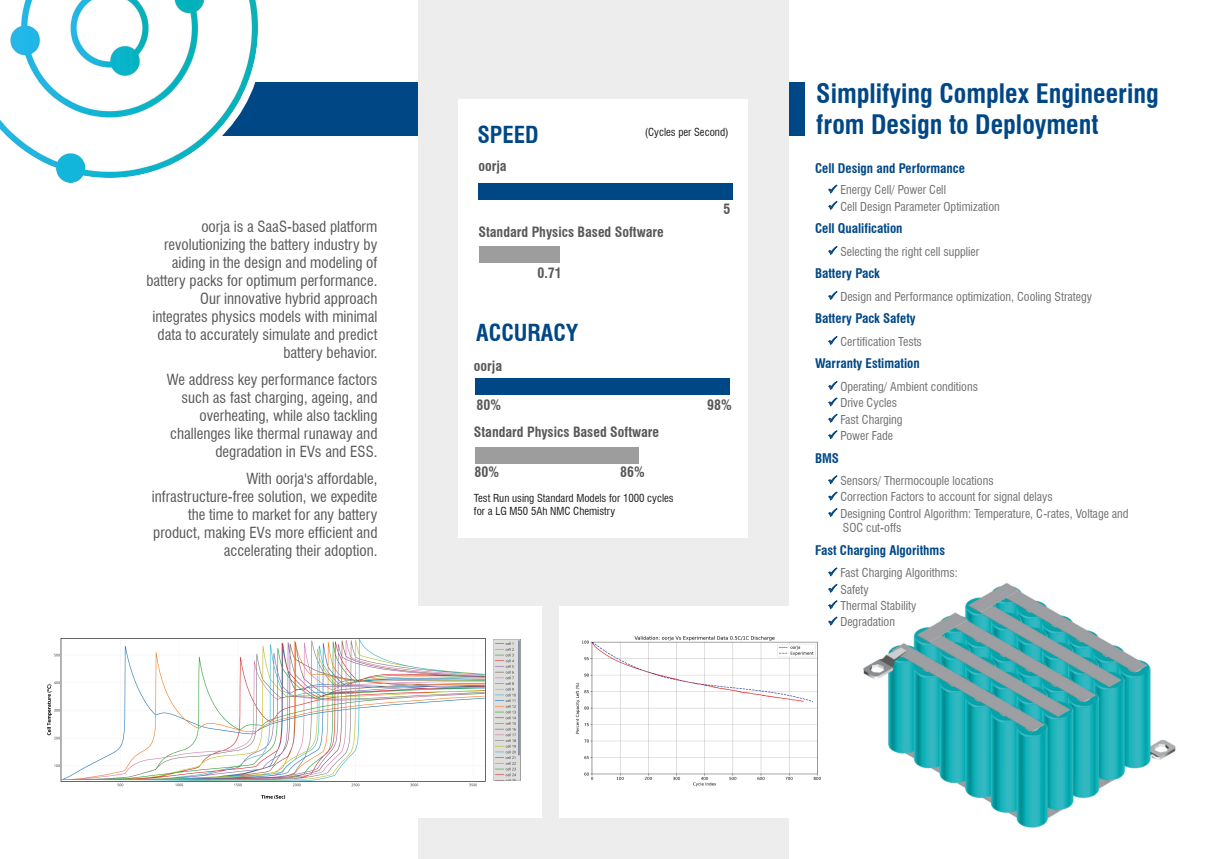
<style>
.page{position:relative;width:1208px;height:859px;background:#fff}
.page>*{position:absolute;margin:0;border:0;box-sizing:border-box;transform-origin:0 0}
.t1{font:700 condensed 26.2px/31.5px "Swiss 721 BT";color:#004786}
.t2{font:700 condensed 22.9px "Swiss 721 BT";color:#004786}
.t3{font:condensed 15px/18px "Swiss 721 BT";color:#575756;text-align:right}
.t4{font:700 condensed 13.9px "Swiss 721 BT";color:#575756}
.t5{font:700 condensed 13px "Swiss 721 BT";color:#004786}
.t6{font:condensed 12px/14.4px "Swiss 721 BT";color:#70706f}
.t7{font:condensed 10.8px/13px "Swiss 721 BT";color:#1d1d1b}
</style>
<div class="page">
<img style="left:863px;top:583px;width:313px;height:245px">
<div style="left:0;top:82px;width:804px;height:54px;background:#004786"></div>
<div style="left:418px;top:0;width:371px;height:859px;background:#ededed"></div>
<svg style="left:828px;top:184px;width:10px;height:26px"></svg>
<svg style="left:828px;top:246px;width:10px;height:9px"></svg>
<svg style="left:828px;top:291px;width:10px;height:9px"></svg>
<svg style="left:828px;top:336px;width:10px;height:9px"></svg>
<svg style="left:828px;top:381px;width:10px;height:59px"></svg>
<svg style="left:828px;top:475px;width:10px;height:42px"></svg>
<svg style="left:828px;top:567px;width:10px;height:59px"></svg>
<img style="left:0;top:0;width:258px;height:182px">
<div style="left:293px;top:606px;width:248px;height:211px;background:#fff"></div>
<img style="left:47px;top:638px;width:474px;height:161px">
<div style="left:458px;top:99px;width:290px;height:439px;background:#fff"></div>
<div style="left:478px;top:184px;width:254px;height:16px;background:#004786"></div>
<div style="left:479px;top:247px;width:80px;height:16px;background:#9d9d9d"></div>
<div style="left:475px;top:378px;width:254px;height:16px;background:#004786"></div>
<div style="left:475px;top:447px;width:164px;height:16px;background:#9d9d9d"></div>
<div style="left:559px;top:606px;width:264px;height:211px;background:#fff"></div>
<img style="left:575px;top:636px;width:246px;height:151px">
<p class="t3" style="left:146px;top:218px;width:233px">oorja is a SaaS-based platform revolutionizing the battery industry by aiding in the design and modeling of battery packs for optimum performance.<br>Our innovative hybrid approach integrates physics models with minimal data to accurately simulate and predict battery behavior.</p>
<p class="t3" style="left:167px;top:371px;width:212px">We address key performance factors such as fast charging, ageing, and overheating, while also tackling challenges like thermal runaway and degradation in EVs and ESS.</p>
<p class="t3" style="left:152px;top:470px;width:227px">With oorja's affordable, infrastructure-free solution, we expedite the time to market for any battery product, making EVs more efficient and accelerating their adoption.</p>
<h2 class="t2" style="left:477px;top:121px;width:63px">SPEED</h2>
<p class="t7" style="left:644px;top:125px;width:85px">(Cycles per Second)</p>
<p class="t4" style="left:478px;top:157px;width:30px">oorja</p>
<p class="t4" style="left:478px;top:224px;width:187px">Standard Physics Based Software</p>
<p class="t4" style="left:537px;top:264px;width:26px">0.71</p>
<h2 class="t2" style="left:476px;top:319px;width:104px">ACCURACY</h2>
<p class="t4" style="left:474px;top:357px;width:30px">oorja</p>
<p class="t4" style="left:723px;top:201px;width:8px">5</p>
<p class="t4" style="left:476px;top:396px;width:26px">80%</p>
<p class="t4" style="left:707px;top:396px;width:26px">98%</p>
<p class="t4" style="left:474px;top:424px;width:187px">Standard Physics Based Software</p>
<p class="t4" style="left:474px;top:463px;width:26px">80%</p>
<p class="t4" style="left:620px;top:463px;width:26px">86%</p>
<p class="t7" style="left:474px;top:492px;width:201px">Test Run using Standard Models for 1000 cycles for a LG M50 5Ah NMC Chemistry</p>
<h1 class="t1" style="left:816px;top:77px;width:344px">Simplifying Complex Engineering from Design to Deployment</h1>
<p class="t5" style="left:815px;top:160px;width:151px">Cell Design and Performance</p>
<p class="t6" style="left:828px;top:183px;width:120px">✓ Energy Cell/ Power Cell</p>
<p class="t6" style="left:828px;top:199px;width:173px">✓ Cell Design Parameter Optimization</p>
<p class="t5" style="left:815px;top:221px;width:89px">Cell Qualification</p>
<p class="t6" style="left:828px;top:244px;width:153px">✓ Selecting the right cell supplier</p>
<p class="t5" style="left:815px;top:266px;width:66px">Battery Pack</p>
<p class="t6" style="left:828px;top:289px;width:266px">✓ Design and Performance optimization, Cooling Strategy</p>
<p class="t5" style="left:815px;top:311px;width:102px">Battery Pack Safety</p>
<p class="t6" style="left:828px;top:334px;width:95px">✓ Certification Tests</p>
<p class="t5" style="left:815px;top:356px;width:106px">Warranty Estimation</p>
<p class="t6" style="left:828px;top:379px;width:151px">✓ Operating/ Ambient conditions</p>
<p class="t6" style="left:828px;top:396px;width:71px">✓ Drive Cycles</p>
<p class="t6" style="left:828px;top:412px;width:76px">✓ Fast Charging</p>
<p class="t6" style="left:828px;top:428px;width:67px">✓ Power Fade</p>
<p class="t5" style="left:815px;top:450px;width:26px">BMS</p>
<p class="t6" style="left:828px;top:473px;width:167px">✓ Sensors/ Thermocouple locations</p>
<p class="t6" style="left:828px;top:490px;width:226px">✓ Correction Factors to account for signal delays</p>
<p class="t6" style="left:843px;top:506px;width:287px;text-indent:-15px">✓ Designing Control Algorithm: Temperature, C-rates, Voltage and<br>SOC cut-offs</p>
<p class="t5" style="left:815px;top:542px;width:131px">Fast Charging Algorithms</p>
<p class="t6" style="left:828px;top:566px;width:131px">✓ Fast Charging Algorithms:</p>
<p class="t6" style="left:828px;top:582px;width:42px">✓ Safety</p>
<p class="t6" style="left:828px;top:598px;width:90px">✓ Thermal Stability</p>
<p class="t6" style="left:828px;top:615px;width:69px">✓ Degradation</p>
</div>
